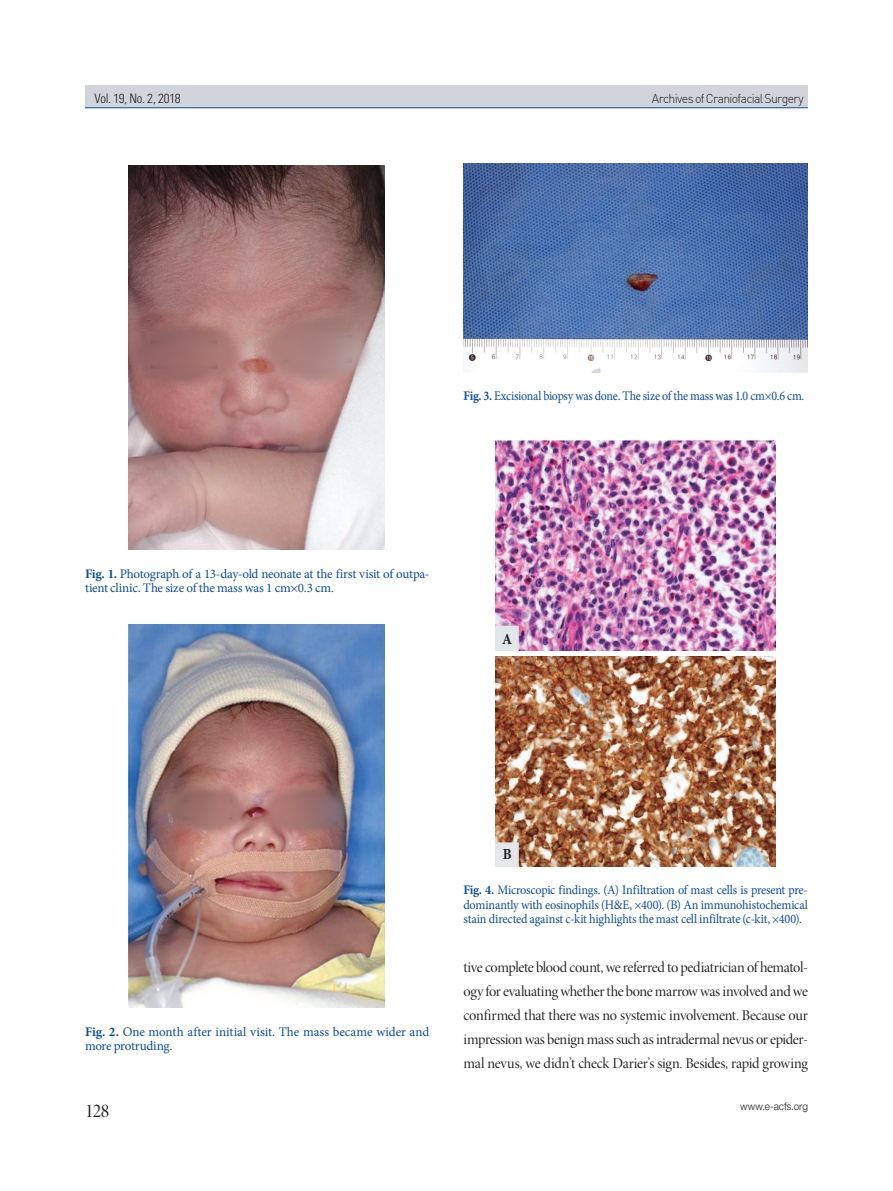
<style>
.page{position:relative;width:893px;height:1191px;background:#fff}
.page>*{position:absolute;margin:0;border:0;box-sizing:border-box;transform-origin:0 0}
.t1{font:19.5px "Minion Pro Disp";color:#231f20;scale:.96 1}
.Fig{font:700 15.45px "Minion Pro";color:#231f20;scale:.92 1}
.한글본문{font:15px/24px "Minion Pro Disp";letter-spacing:-.02em;color:#231f20;text-align:justify}
.Fig-2{font:13.2px/14.5px "Minion Pro";letter-spacing:-.015em;color:#0d4da1}
.Fig-3{font:13.2px "Minion Pro";letter-spacing:-.015em;color:#0d4da1;scale:.91 1}
.Fig-4{font:13.05px/14.4px "Minion Pro";letter-spacing:-.02em;color:#0d4da1;text-align:justify;scale:.94 1}
.Fig-5{font:13.05px/14.4px "Minion Pro";letter-spacing:-.02em;color:#0d4da1}
.t2{font:300 condensed 13.05px "Univers";letter-spacing:-.015em;color:#231f20;scale:.96 1}
.t3{font:300 12.75px "DIN";letter-spacing:-.055em;color:#231f20;scale:.96 1}
.t4{font:300 10.5px "Helvetica Neue LT Std";letter-spacing:-.005em;color:#231f20;scale:.96 1}
.s1{font-weight:700}
.s2{font-size:13.05px}
</style>
<div class="page">
<div style="left:85px;top:85px;width:723px;height:22px;background:#d2d4dc"></div>
<hr style="left:85px;top:107px;width:723px;height:1px;background:#0d4da1">
<img style="left:129px;top:624px;width:256px;height:383px">
<img style="left:463px;top:164px;width:345px;height:208px">
<img style="left:496px;top:440px;width:279px;height:210px">
<img style="left:496px;top:656px;width:279px;height:210px">
<img style="left:129px;top:166px;width:256px;height:384px">
<p class="t2" style="left:95px;top:91px;width:91px">Vol. 19, No. 2, 2018</p>
<p class="t3" style="left:652px;top:90px;width:160px">Archives of Craniofacial Surgery</p>
<p class="Fig-3" style="left:463px;top:387px;width:376px"><span class="s1">Fig. 3.</span> Excisional biopsy was done. The size of the mass was 1.0 cm<span class="s2">×</span>0.6 cm.</p>
<p class="Fig-5" style="left:85px;top:566px;width:346px"><span class="s1">Fig. 1.</span> Photograph of a 13-day-old neonate at the first visit of outpa&shy;tient clinic. The size of the mass was 1 cm×0.3 cm.</p>
<p class="Fig" style="left:502px;top:628px;width:12px">A</p>
<p class="Fig-2" style="left:85px;top:1024px;width:346px"><span class="s1">Fig. 2.</span> One month after initial visit. The mass became wider and more protruding.</p>
<h1 class="t1" style="left:85px;top:1099px;width:27px">128</h1>
<p class="Fig" style="left:503px;top:843px;width:11px">B</p>
<p class="Fig-4" style="left:463px;top:883px;width:368px"><span class="s1">Fig. 4.</span> Microscopic findings. (A) Infiltration of mast cells is present pre&shy;dominantly with eosinophils (H&amp;E, ×400). (B) An immunohistochemical stain directed against c-kit highlights the mast cell infiltrate (c-kit, ×400).</p>
<p class="한글본문" style="left:463px;top:956px;width:346px">tive complete blood count, we referred to pediatrician of hematol&shy;ogy for evaluating whether the bone marrow was involved and we confirmed that there was no systemic involvement. Because our impression was benign mass such as intradermal nevus or epider&shy;mal nevus, we didn’t check Darier’s sign. Besides, rapid growing</p>
<p class="t4" style="left:740px;top:1100px;width:72px">www.e-acfs.org</p>
</div>
